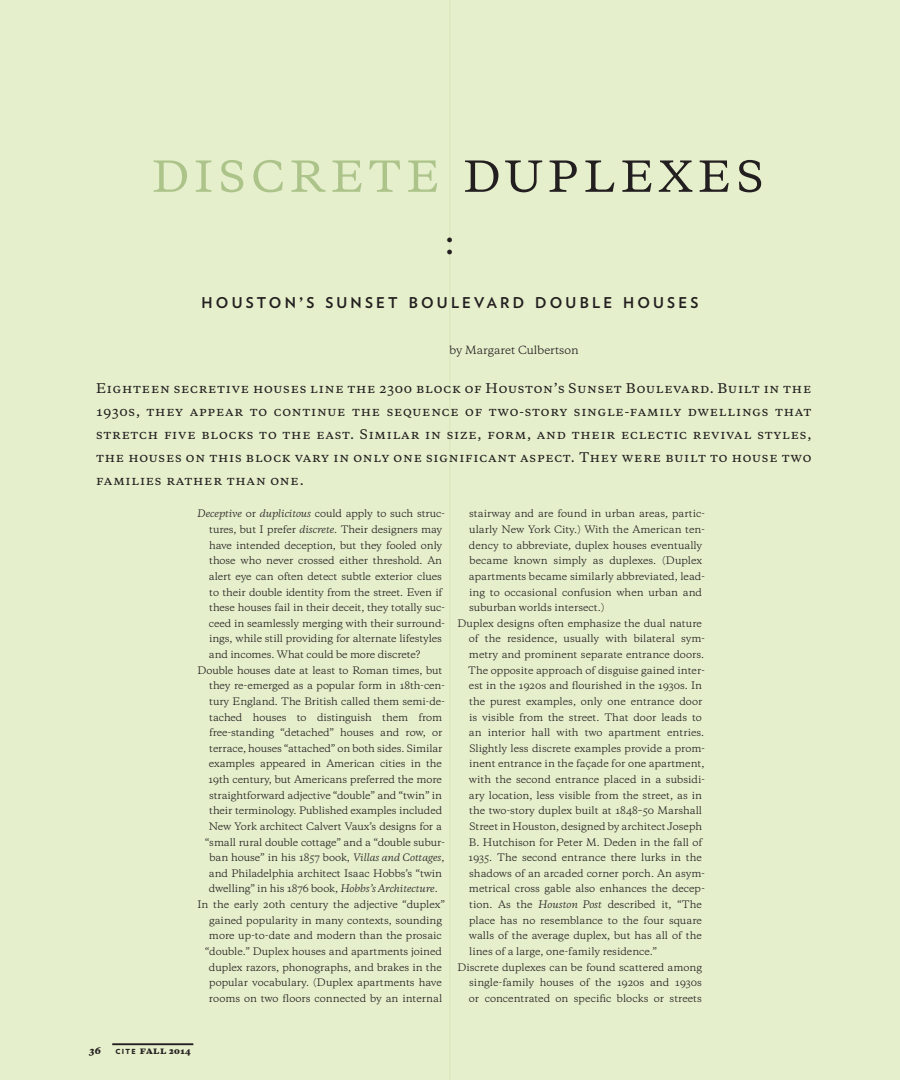
<style>
.page{position:relative;width:900px;height:1080px;background:#e5efcb}
.page>*{position:absolute;margin:0;border:0;box-sizing:border-box;transform-origin:0 0}
.t1{font:56.25px "Copernicus";letter-spacing:.05em;color:#acc38a}
.t2{font:37.5px "Copernicus";color:#231f20}
.t3{font:700 14.88px "Verlag";letter-spacing:.215em;color:#231f20}
.t4{font:500 12.62px/22.9px "Copernicus";letter-spacing:.06em;color:#231f20;text-align:justify}
.t5{font:10.62px "Copernicus";color:#231f20}
.t6{font:9.75px "Copernicus";color:#231f20}
.t7{font:italic 800 8.75px "Copernicus";color:#231f20}
.t8{font:900 7px "Verlag";color:#231f20}
.s1{color:#231f20}
.s2{font-size:21.25px}
.s3{font-style:italic}
.s4{font-family:"Copernicus";font-weight:800;font-size:9.38px}
.s5{font-family:"Copernicus";font-weight:800;font-size:8.12px}
</style>
<div class="page">
<hr style="left:449px;top:0;width:1px;height:1080px;background:#acc38a">
<hr style="left:112px;top:1043px;width:81px;height:2px;background:#231f20">
<h1 class="t1" style="left:150px;top:133px;width:616px">discrete <span class="s1">duplexes</span></h1>
<h2 class="t2" style="left:444px;top:215px;width:13px">:</h2>
<h3 class="t3" style="left:202px;top:291px;width:498px">HOUSTON<span class="s2">’</span>S SUNSET BOULEVARD DOUBLE HOUSES</h3>
<p class="t5" style="left:449px;top:343px;width:131px">by Margaret Culbertson</p>
<p class="t4" style="left:96px;top:376px;width:717px">Eighteen secretive houses line the 2300 block of Houston’s Sunset Boulevard. Built in the 1930s, they appear to continue the sequence of two-story single-family dwellings that stretch five blocks to the east. Similar in size, form, and their eclectic revival styles, the houses on this block vary in only one significant aspect. They were built to house two families rather than one.</p>
<p class="t6" style="left:197px;top:507px;width:249px"><span class="s3">Deceptive</span> or <span class="s3">duplicitous</span> could apply to such struc-</p>
<p class="t6" style="left:209px;top:523px;width:235px">tures, but I prefer <span class="s3">discrete</span>. Their designers may</p>
<p class="t6" style="left:209px;top:538px;width:235px">have intended deception, but they fooled only</p>
<p class="t6" style="left:209px;top:554px;width:234px">those who never crossed either threshold. An</p>
<p class="t6" style="left:209px;top:570px;width:235px">alert eye can often detect subtle exterior clues</p>
<p class="t6" style="left:209px;top:585px;width:235px">to their double identity from the street. Even if</p>
<p class="t6" style="left:209px;top:601px;width:237px">these houses fail in their deceit, they totally suc-</p>
<p class="t6" style="left:209px;top:617px;width:237px">ceed in seamlessly merging with their surround-</p>
<p class="t6" style="left:209px;top:632px;width:234px">ings, while still providing for alternate lifestyles</p>
<p class="t6" style="left:209px;top:648px;width:213px">and incomes. What could be more discrete?</p>
<p class="t6" style="left:198px;top:663px;width:246px">Double houses date at least to Roman times, but</p>
<p class="t6" style="left:209px;top:679px;width:237px">they re-emerged as a popular form in 18th-cen-</p>
<p class="t6" style="left:209px;top:695px;width:237px">tury England. The British called them semi-de-</p>
<p class="t6" style="left:209px;top:710px;width:234px">tached houses to distinguish them from</p>
<p class="t6" style="left:209px;top:726px;width:235px">free-standing “detached” houses and row, or</p>
<p class="t6" style="left:209px;top:742px;width:235px">terrace, houses “attached” on both sides. Similar</p>
<p class="t6" style="left:209px;top:757px;width:234px">examples appeared in American cities in the</p>
<p class="t6" style="left:208px;top:773px;width:235px">19th century, but Americans preferred the more</p>
<p class="t6" style="left:209px;top:788px;width:234px">straightforward adjective “double” and “twin” in</p>
<p class="t6" style="left:209px;top:804px;width:234px">their terminology. Published examples included</p>
<p class="t6" style="left:209px;top:820px;width:235px">New York architect Calvert Vaux’s designs for a</p>
<p class="t6" style="left:205px;top:835px;width:241px">“small rural double cottage” and a “double subur-</p>
<p class="t6" style="left:209px;top:851px;width:237px">ban house” in his 1857 book, <span class="s3">Villas and Cottages</span>,</p>
<p class="t6" style="left:209px;top:867px;width:235px">and Philadelphia architect Isaac Hobbs’s “twin</p>
<p class="t6" style="left:209px;top:882px;width:230px">dwelling” in his 1876 book, <span class="s3">Hobbs’s Architecture</span>.</p>
<p class="t6" style="left:198px;top:898px;width:249px">In the early 20th century the adjective “duplex”</p>
<p class="t6" style="left:209px;top:913px;width:235px">gained popularity in many contexts, sounding</p>
<p class="t6" style="left:209px;top:929px;width:234px">more up-to-date and modern than the prosaic</p>
<p class="t6" style="left:205px;top:945px;width:238px">“double.” Duplex houses and apartments joined</p>
<p class="t6" style="left:209px;top:960px;width:235px">duplex razors, phonographs, and brakes in the</p>
<p class="t6" style="left:209px;top:976px;width:234px">popular vocabulary. (Duplex apartments have</p>
<p class="t6" style="left:209px;top:992px;width:235px">rooms on two floors connected by an internal</p>
<p class="t6" style="left:469px;top:507px;width:237px">stairway and are found in urban areas, partic-</p>
<p class="t6" style="left:469px;top:523px;width:237px">ularly New York City.) With the American ten-</p>
<p class="t6" style="left:469px;top:538px;width:235px">dency to abbreviate, duplex houses eventually</p>
<p class="t6" style="left:469px;top:554px;width:234px">became known simply as duplexes. (Duplex</p>
<p class="t6" style="left:469px;top:570px;width:237px">apartments became similarly abbreviated, lead-</p>
<p class="t6" style="left:469px;top:585px;width:234px">ing to occasional confusion when urban and</p>
<p class="t6" style="left:469px;top:601px;width:137px">suburban worlds intersect.)</p>
<p class="t6" style="left:458px;top:617px;width:246px">Duplex designs often emphasize the dual nature</p>
<p class="t6" style="left:469px;top:632px;width:237px">of the residence, usually with bilateral sym-</p>
<p class="t6" style="left:469px;top:648px;width:237px">metry and prominent separate entrance doors.</p>
<p class="t6" style="left:468px;top:663px;width:238px">The opposite approach of disguise gained inter-</p>
<p class="t6" style="left:469px;top:679px;width:235px">est in the 1920s and flourished in the 1930s. In</p>
<p class="t6" style="left:469px;top:695px;width:235px">the purest examples, only one entrance door</p>
<p class="t6" style="left:469px;top:710px;width:234px">is visible from the street. That door leads to</p>
<p class="t6" style="left:469px;top:726px;width:237px">an interior hall with two apartment entries.</p>
<p class="t6" style="left:469px;top:742px;width:237px">Slightly less discrete examples provide a prom-</p>
<p class="t6" style="left:469px;top:757px;width:237px">inent entrance in the façade for one apartment,</p>
<p class="t6" style="left:469px;top:773px;width:237px">with the second entrance placed in a subsidi-</p>
<p class="t6" style="left:469px;top:788px;width:235px">ary location, less visible from the street, as in</p>
<p class="t6" style="left:469px;top:804px;width:234px">the two-story duplex built at 1848–50 Marshall</p>
<p class="t6" style="left:469px;top:820px;width:234px">Street in Houston, designed by architect Joseph</p>
<p class="t6" style="left:469px;top:835px;width:235px">B. Hutchison for Peter M. Deden in the fall of</p>
<p class="t6" style="left:468px;top:851px;width:235px">1935. The second entrance there lurks in the</p>
<p class="t6" style="left:469px;top:867px;width:237px">shadows of an arcaded corner porch. An asym-</p>
<p class="t6" style="left:469px;top:882px;width:237px">metrical cross gable also enhances the decep-</p>
<p class="t6" style="left:469px;top:898px;width:234px">tion. As the <span class="s3">Houston Post</span> described it, “The</p>
<p class="t6" style="left:469px;top:913px;width:234px">place has no resemblance to the four square</p>
<p class="t6" style="left:469px;top:929px;width:235px">walls of the average duplex, but has all of the</p>
<p class="t6" style="left:469px;top:945px;width:189px">lines of a large, one-family residence.”</p>
<p class="t6" style="left:458px;top:960px;width:246px">Discrete duplexes can be found scattered among</p>
<p class="t6" style="left:469px;top:976px;width:234px">single-family houses of the 1920s and 1930s</p>
<p class="t6" style="left:469px;top:992px;width:235px">or concentrated on specific blocks or streets</p>
<p class="t7" style="left:90px;top:1045px;width:13px">36</p>
<p class="t8" style="left:116px;top:1046px;width:77px">CITE <span class="s4">fall</span> <span class="s5">2014</span></p>
</div>
